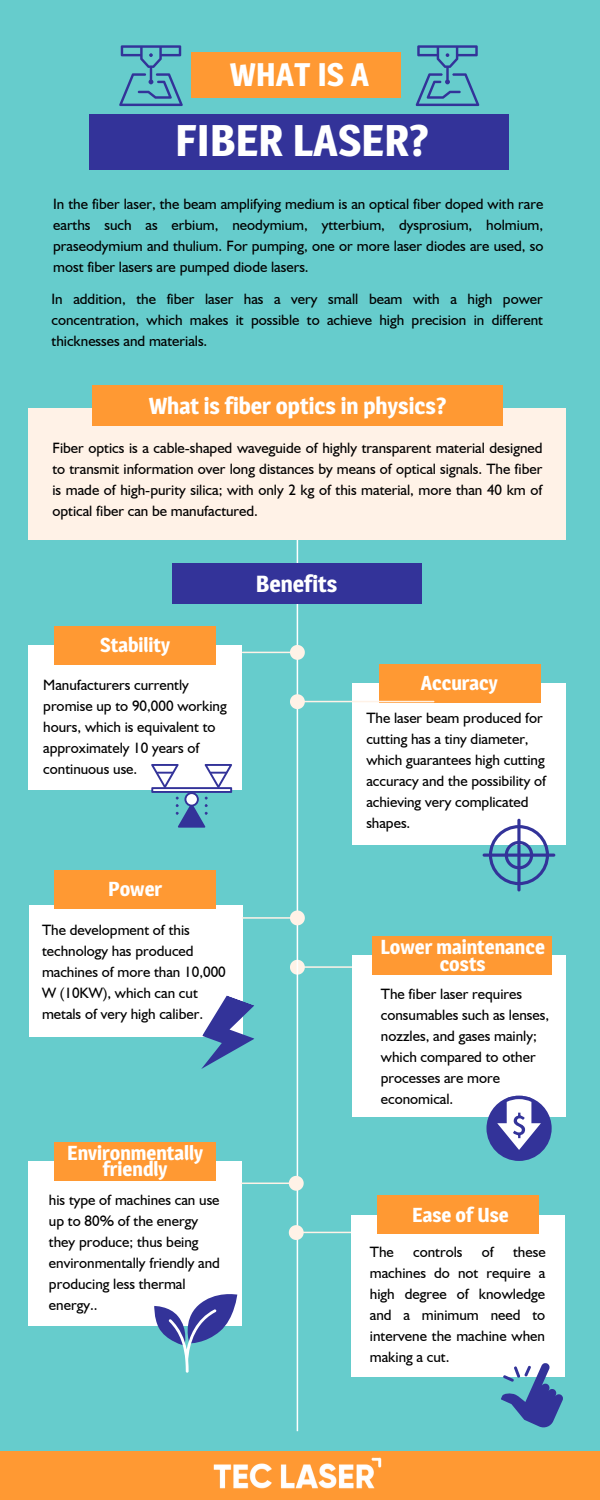
<style>
.page{position:relative;width:600px;height:1500px;background:#6cc}
.page>*{position:absolute;margin:0;border:0;box-sizing:border-box;transform-origin:0 0}
.t1{font:700 43.7px "Magra";color:#fff}
.t2{font:700 32.2px "Magra";color:#fff}
.t3{font:700 23px "Magra";color:#fff}
.t4{font:700 20px/16.5px "Magra";color:#fff;text-align:center}
.t5{font:15px/21px "Humanist 521 BT";color:#000}
</style>
<div class="page">
<hr style="left:299px;top:966px;width:135px;height:2px;background:#fff2e7">
<svg style="left:290px;top:960px;width:15px;height:15px"></svg>
<hr style="left:297px;top:539px;width:1px;height:892px;background:#fff">
<div style="left:28px;top:408px;width:538px;height:132px;background:#fff2e7"></div>
<hr style="left:243px;top:652px;width:53px;height:1px;background:#fff2e7">
<div style="left:352px;top:683px;width:214px;height:162px;background:#fff"></div>
<div style="left:379px;top:664px;width:162px;height:38px;background:#f93"></div>
<hr style="left:299px;top:701px;width:135px;height:1px;background:#fff2e7">
<svg style="left:290px;top:645px;width:15px;height:15px"></svg>
<svg style="left:290px;top:694px;width:15px;height:15px"></svg>
<div style="left:92px;top:385px;width:410px;height:41px;background:#f93"></div>
<div style="left:90px;top:114px;width:419px;height:56px;background:#339"></div>
<div style="left:172px;top:563px;width:250px;height:41px;background:#339"></div>
<div style="left:28px;top:645px;width:214px;height:145px;background:#fff"></div>
<div style="left:54px;top:626px;width:162px;height:38px;background:#f93"></div>
<div style="left:30px;top:905px;width:213px;height:132px;background:#fff"></div>
<div style="left:54px;top:871px;width:162px;height:38px;background:#f93"></div>
<div style="left:353px;top:956px;width:213px;height:161px;background:#fff"></div>
<div style="left:28px;top:1161px;width:214px;height:164px;background:#fff"></div>
<div style="left:54px;top:1142px;width:162px;height:38px;background:#f93"></div>
<div style="left:372px;top:937px;width:180px;height:38px;background:#f93"></div>
<hr style="left:243px;top:917px;width:53px;height:2px;background:#fff2e7">
<svg style="left:290px;top:910px;width:15px;height:15px"></svg>
<hr style="left:242px;top:1183px;width:53px;height:1px;background:#fff2e7">
<hr style="left:298px;top:1232px;width:135px;height:1px;background:#fff2e7">
<div style="left:351px;top:1215px;width:214px;height:162px;background:#fff"></div>
<div style="left:377px;top:1196px;width:162px;height:38px;background:#f93"></div>
<svg style="left:289px;top:1176px;width:15px;height:15px"></svg>
<svg style="left:289px;top:1225px;width:15px;height:15px"></svg>
<svg style="left:151px;top:764px;width:81px;height:64px"></svg>
<svg style="left:517px;top:819px;width:4px;height:72px"></svg>
<hr style="left:483px;top:854px;width:72px;height:3px;background:#339;border-radius:2px">
<svg style="left:489px;top:825px;width:60px;height:60px"></svg>
<svg style="left:201px;top:995px;width:53px;height:74px"></svg>
<svg style="left:486px;top:1095px;width:66px;height:66px"></svg>
<svg style="left:154px;top:1294px;width:83px;height:79px"></svg>
<svg style="left:501px;top:1363px;width:62px;height:65px"></svg>
<svg style="left:119px;top:45px;width:64px;height:61px"></svg>
<svg style="left:416px;top:45px;width:63px;height:61px"></svg>
<div style="left:191px;top:52px;width:210px;height:46px;background:#f93"></div>
<div style="left:0;top:1451px;width:600px;height:49px;background:#f93"></div>
<img style="left:213px;top:1457px;width:169px;height:32px">
<p class="t2" style="left:230px;top:55px;width:141px">WHAT IS A</p>
<p class="t1" style="left:175px;top:114px;width:255px">FIBER LASER?</p>
<p class="t5" style="left:53px;top:193px;width:492px;text-align:justify">In the fiber laser, the beam amplifying medium is an optical fiber doped with rare earths such as erbium, neodymium, ytterbium, dysprosium, holmium, praseodymium and thulium. For pumping, one or more laser diodes are used, so most fiber lasers are pumped diode lasers.</p>
<p class="t5" style="left:52px;top:289px;width:493px;text-align:justify">In addition, the fiber laser has a very small beam with a high power concentration, which makes it possible to achieve high precision in different thicknesses and materials.</p>
<p class="t3" style="left:149px;top:392px;width:299px">What is fiber optics in physics?</p>
<p class="t5" style="left:52px;top:437px;width:492px;text-align:justify">Fiber optics is a cable-shaped waveguide of highly transparent material designed to transmit information over long distances by means of optical signals. The fiber is made of high-purity silica; with only 2 kg of this material, more than 40 km of optical fiber can be manufactured.</p>
<p class="t4" style="left:100px;top:636px;width:71px">Stability</p>
<p class="t5" style="left:43px;top:674px;width:185px">Manufacturers currently promise up to 90,000 working hours, which is equivalent to approximately 10 years of continuous use.</p>
<p class="t4" style="left:108px;top:881px;width:56px">Power</p>
<p class="t5" style="left:42px;top:919px;width:185px">The development of this technology has produced machines of more than 10,000<br>W (10KW), which can cut metals of very high caliber.</p>
<p class="t4" style="left:67px;top:1144px;width:137px">Environmentally friendly</p>
<p class="t5" style="left:49px;top:1189px;width:172px">his type of machines can use up to 80% of the energy they produce; thus being environmentally friendly and producing less thermal energy..</p>
<p class="t3" style="left:256px;top:570px;width:83px">Benefits</p>
<p class="t4" style="left:421px;top:674px;width:79px">Accuracy</p>
<p class="t5" style="left:366px;top:707px;width:181px">The laser beam produced for cutting has a tiny diameter, which guarantees high cutting accuracy and the possibility of achieving very complicated shapes.</p>
<p class="t4" style="left:380px;top:939px;width:166px">Lower maintenance costs</p>
<p class="t5" style="left:381px;top:983px;width:170px">The fiber laser requires consumables such as lenses, nozzles, and gases mainly; which compared to other processes are more economical.</p>
<p class="t4" style="left:412px;top:1206px;width:98px">Ease of Use</p>
<p class="t5" style="left:370px;top:1242px;width:25px">The</p>
<p class="t5" style="left:413px;top:1242px;width:51px">controls</p>
<p class="t5" style="left:482px;top:1242px;width:13px">of</p>
<p class="t5" style="left:370px;top:1242px;width:177px;text-align:justify;text-indent:143px">these machines do not require a high degree of knowledge and a minimum need to intervene the machine when making a cut.</p>
</div>
